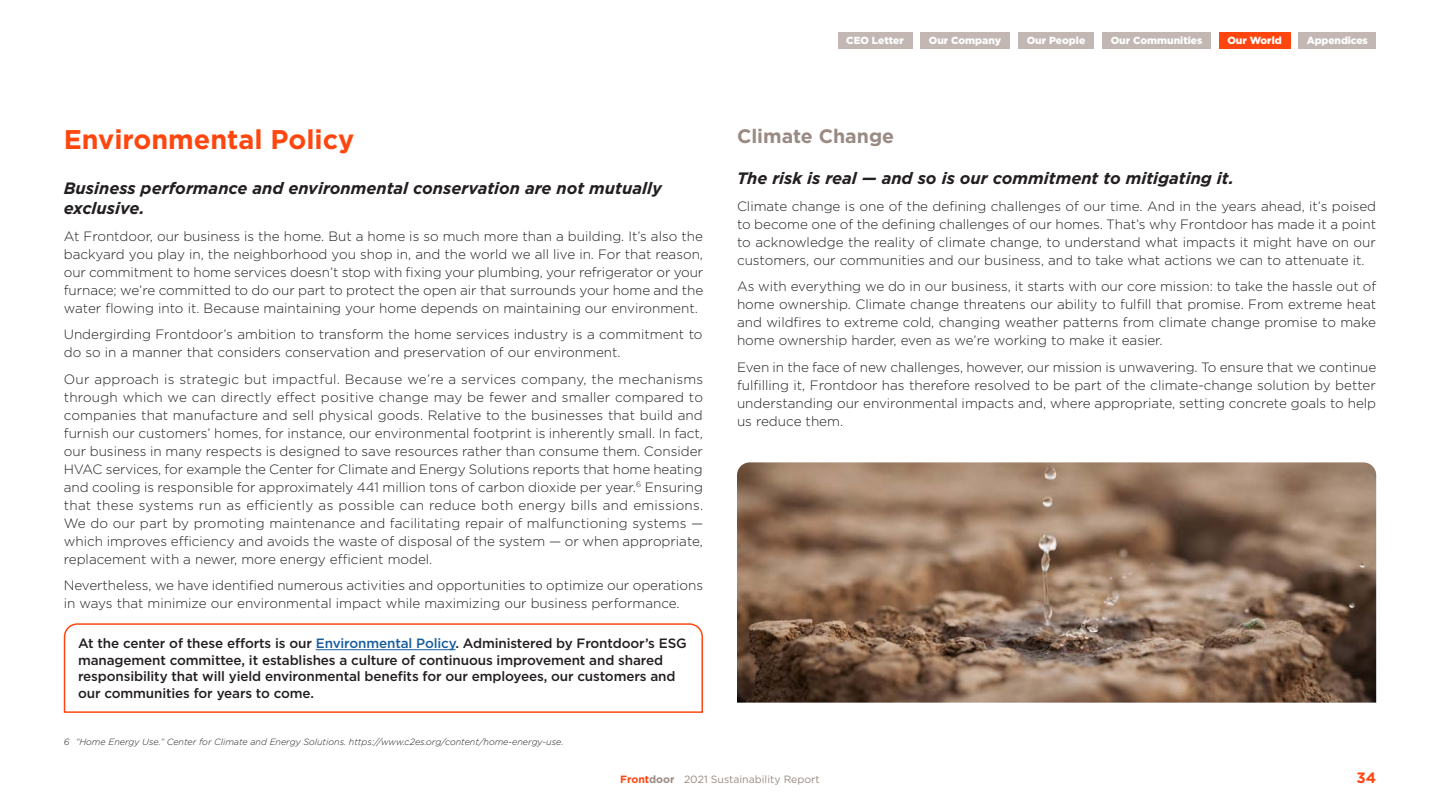
<style>
.page{position:relative;width:1440px;height:810px;background:#fff}
.page>*{position:absolute;margin:0;border:0;box-sizing:border-box;transform-origin:0 0}
.t1{font:700 27px "Gotham";color:#ff460f}
.t2{font:700 19.5px "Gotham";color:#998b83}
.t3{font:italic 700 16.5px/19.8px "Gotham";color:#231f20}
.t4{font:700 15px "Gotham";color:#ff460f}
.t5{font:300 13.5px/18px "Gotham";color:#231f20;text-align:justify}
.t6{font:500 13.5px/16.5px "Gotham";letter-spacing:-.01em;color:#231f20}
.t7{font:10.5px "Gotham";color:#998b83}
.t8{font:900 10.35px "Gotham";color:#fff}
.t9{font:italic 300 9px "Gotham";color:#231f20}
.s1{color:#175d9e}
.s2{font-weight:700;color:#ff460f}
.s3{font-weight:700}
</style>
<div class="page">
<svg style="left:63px;top:623px;width:640px;height:90px"></svg>
<img style="left:737px;top:462px;width:639px;height:241px">
<div style="left:838px;top:33px;width:74px;height:16px;background:#c2b7b3"></div>
<div style="left:920px;top:33px;width:89px;height:16px;background:#c2b7b3"></div>
<div style="left:1018px;top:33px;width:75px;height:16px;background:#c2b7b3"></div>
<div style="left:1102px;top:33px;width:108px;height:16px;background:#c2b7b3"></div>
<div style="left:1219px;top:33px;width:71px;height:16px;background:#ff460f"></div>
<div style="left:1298px;top:33px;width:78px;height:16px;background:#c2b7b3"></div>
<h1 class="t1" style="left:64px;top:122px;width:292px">Environmental Policy</h1>
<p class="t3" style="left:64px;top:179px;width:599px">Business performance and environmental conservation are not mutually exclusive.</p>
<p class="t5" style="left:64px;top:227px;width:641px">At Frontdoor, our business is the home. But a home is so much more than a building. It’s also the backyard you play in, the neighborhood you shop in, and the world we all live in. For that reason, our commitment to home services doesn’t stop with fixing your plumbing, your refrigerator or your furnace; we’re committed to do our part to protect the open air that surrounds your home and the water flowing into it. Because maintaining your home depends on maintaining our environment.</p>
<p class="t5" style="left:64px;top:325px;width:640px">Undergirding Frontdoor’s ambition to transform the home services industry is a commitment to do so in a manner that considers conservation and preservation of our environment.</p>
<p class="t5" style="left:64px;top:370px;width:641px">Our approach is strategic but impactful. Because we’re a services company, the mechanisms through which we can directly effect positive change may be fewer and smaller compared to companies that manufacture and sell physical goods. Relative to the businesses that build and furnish our customers’ homes, for instance, our environmental footprint is inherently small. In fact, our business in many respects is designed to save resources rather than consume them. Consider HVAC services, for example the Center for Climate and Energy Solutions reports that home heating and cooling is responsible for approximately 441 million tons of carbon dioxide per year.<sup>6</sup> Ensuring that these systems run as efficiently as possible can reduce both energy bills and emissions.<br>We do our part by promoting maintenance and facilitating repair of malfunctioning systems — which improves efficiency and avoids the waste of disposal of the system — or when appropriate, replacement with a newer, more energy efficient model.</p>
<p class="t5" style="left:64px;top:576px;width:641px">Nevertheless, we have identified numerous activities and opportunities to optimize our operations in ways that minimize our environmental impact while maximizing our business performance.</p>
<p class="t6" style="left:78px;top:635px;width:610px">At the center of these efforts is our <span class="s1">Environmental Policy</span>. Administered by Frontdoor’s ESG management committee, it establishes a culture of continuous improvement and shared responsibility that will yield environmental benefits for our employees, our customers and our communities for years to come.</p>
<p class="t9" style="left:64px;top:736px;width:501px">6 “Home Energy Use.” Center for Climate and Energy Solutions. https://www.c2es.org/content/home-energy-use.</p>
<p class="t8" style="left:846px;top:34px;width:59px">CEO Letter</p>
<p class="t8" style="left:929px;top:34px;width:74px">Our Company</p>
<p class="t8" style="left:1027px;top:34px;width:60px">Our People</p>
<p class="t8" style="left:1110px;top:34px;width:93px">Our Communities</p>
<p class="t8" style="left:1227px;top:34px;width:56px">Our World</p>
<p class="t8" style="left:1306px;top:34px;width:63px">Appendices</p>
<h2 class="t2" style="left:737px;top:123px;width:159px">Climate Change</h2>
<p class="t3" style="left:737px;top:168px;width:498px">The risk is real — and so is our commitment to mitigating it.</p>
<p class="t5" style="left:737px;top:197px;width:641px">Climate change is one of the defining challenges of our time. And in the years ahead, it’s poised to become one of the defining challenges of our homes. That’s why Frontdoor has made it a point to acknowledge the reality of climate change, to understand what impacts it might have on our customers, our communities and our business, and to take what actions we can to attenuate it.</p>
<p class="t5" style="left:737px;top:277px;width:641px">As with everything we do in our business, it starts with our core mission: to take the hassle out of home ownership. Climate change threatens our ability to fulfill that promise. From extreme heat and wildfires to extreme cold, changing weather patterns from climate change promise to make home ownership harder, even as we’re working to make it easier.</p>
<p class="t5" style="left:737px;top:358px;width:641px">Even in the face of new challenges, however, our mission is unwavering. To ensure that we continue fulfilling it, Frontdoor has therefore resolved to be part of the climate-change solution by better understanding our environmental impacts and, where appropriate, setting concrete goals to help us reduce them.</p>
<p class="t7" style="left:620px;top:773px;width:201px"><span class="s2">Front</span><span class="s3">door</span> 2021 Sustainability Report</p>
<p class="t4" style="left:1356px;top:768px;width:21px">34</p>
</div>
